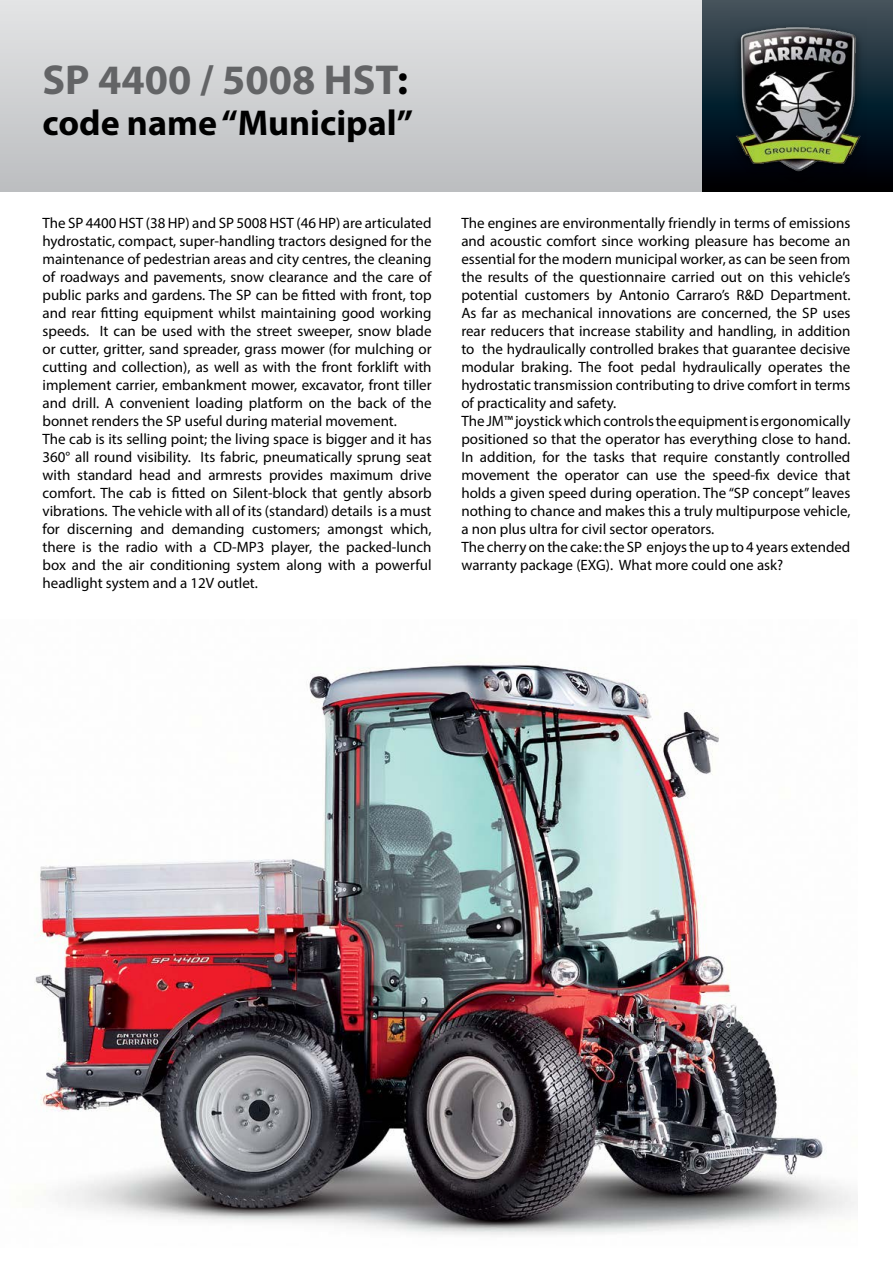
<style>
.page{position:relative;width:893px;height:1263px;background:#fff}
.page>*{position:absolute;margin:0;border:0;box-sizing:border-box;transform-origin:0 0}
.t1{font:700 42px "Myriad Pro";color:#636466}
.t2{font:700 36px "Myriad Pro";color:#000}
.t3{font:15px/18px "Myriad Pro";color:#000}
.s1{color:#000}
</style>
<div class="page">
<svg style="left:702px;top:0;width:191px;height:191px;background:#1b2933"></svg>
<img style="left:34px;top:663px;width:824px;height:572px">
<div style="left:0;top:0;width:702px;height:191px;background:linear-gradient(to bottom,#e4e5e5,#bcbec0)"></div>
<div style="left:729px;top:22px;width:139px;height:161px;background:#000;opacity:.75"></div>
<img style="left:731px;top:17px;width:135px;height:165px">
<h1 class="t1" style="left:43px;top:53px;width:367px">SP 4400 / 5008 HST<span class="s1">:</span></h1>
<h2 class="t2" style="left:43px;top:99px;width:372px">code name “Municipal”</h2>
<p class="t3" style="left:43px;top:214px;width:391px">The SP 4400 HST (38 HP) and SP 5008 HST (46 HP) are articulated hydrostatic, compact, super-handling tractors designed for the maintenance of pedestrian areas and city centres, the cleaning of roadways and pavements, snow clearance and the care of public parks and gardens. The SP can be fitted with front, top and rear fitting equipment whilst maintaining good working speeds. It can be used with the street sweeper, snow blade or cutter, gritter, sand spreader, grass mower (for mulching or cutting and collection), as well as with the front forklift with implement carrier, embankment mower, excavator, front tiller and drill. A convenient loading platform on the back of the bonnet renders the SP useful during material movement.<br>The cab is its selling point; the living space is bigger and it has 360° all round visibility. Its fabric, pneumatically sprung seat with standard head and armrests provides maximum drive comfort. The cab is fitted on Silent-block that gently absorb vibrations. The vehicle with all of its (standard) details is a must for discerning and demanding customers; amongst which, there is the radio with a CD-MP3 player, the packed-lunch box and the air conditioning system along with a powerful headlight system and a 12V outlet.</p>
<p class="t3" style="left:461px;top:214px;width:391px">The engines are environmentally friendly in terms of emissions and acoustic comfort since working pleasure has become an essential for the modern municipal worker, as can be seen from the results of the questionnaire carried out on this vehicle’s potential customers by Antonio Carraro’s R&amp;D Department.<br>As far as mechanical innovations are concerned, the SP uses rear reducers that increase stability and handling, in addition to the hydraulically controlled brakes that guarantee decisive modular braking. The foot pedal hydraulically operates the hydrostatic transmission contributing to drive comfort in terms of practicality and safety.<br>The JM™ joystick which controls the equipment is ergonomically positioned so that the operator has everything close to hand.<br>In addition, for the tasks that require constantly controlled movement the operator can use the speed-fix device that holds a given speed during operation. The “SP concept” leaves nothing to chance and makes this a truly multipurpose vehicle, a non plus ultra for civil sector operators.<br>The cherry on the cake: the SP enjoys the up to 4 years extended warranty package (EXG). What more could one ask?</p>
</div>
